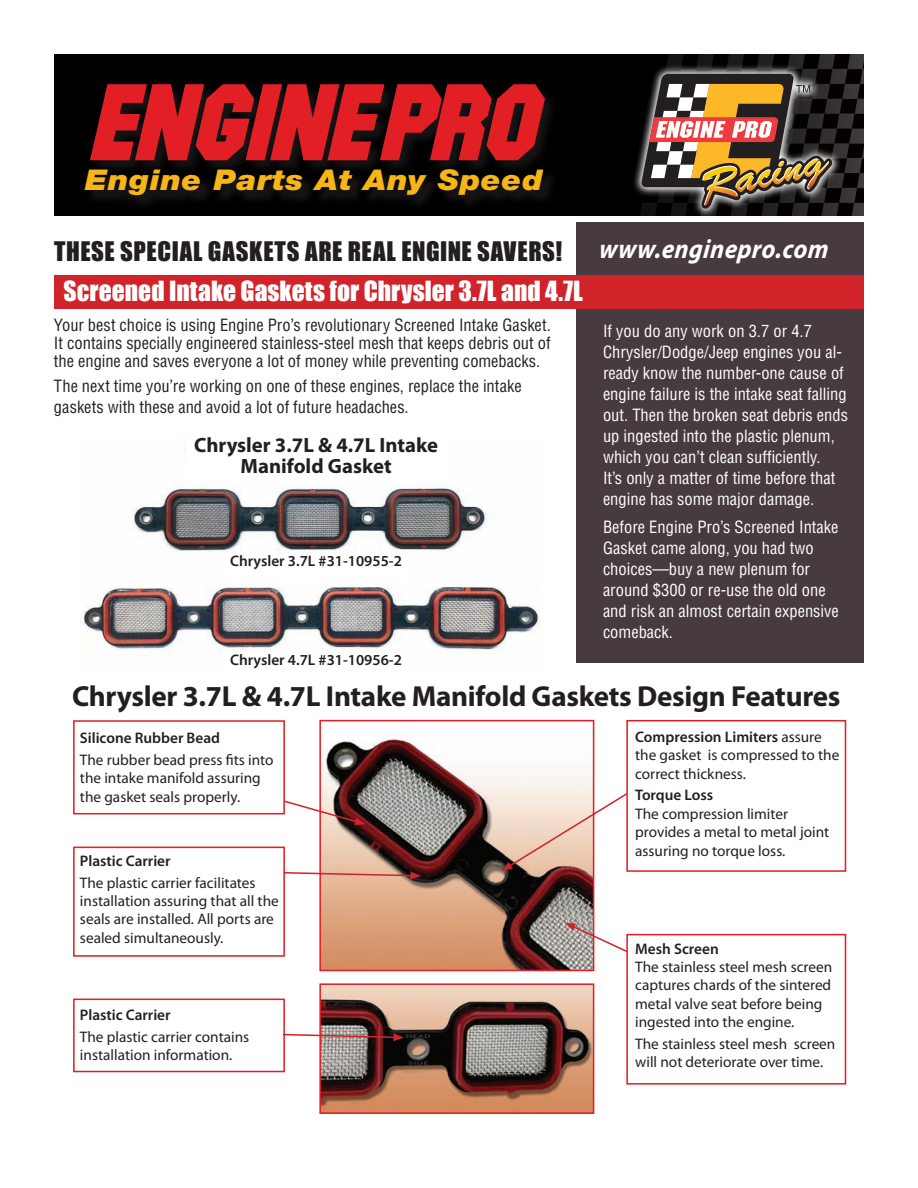
<style>
.page{position:relative;width:918px;height:1188px;background:#fff}
.page>*{position:absolute;margin:0;border:0;box-sizing:border-box;transform-origin:0 0}
.t1{font:italic 700 91.8px "Masheen";color:#e11f25;scale:.89 1}
.t2{font:700 29.1px "Myriad Pro";letter-spacing:-.01em;color:#231f20}
.t3{font:italic 900 28.65px "Helvetica Neue";letter-spacing:.02em;color:#f7b518;scale:1.11 1}
.t4{font:italic 700 27px "Myriad Pro";color:#fff;scale:.91 1}
.t5{font:25.5px "Impact";color:#fff}
.t6{font:24.75px "Impact";letter-spacing:.03em;color:#231f20}
.t7{font:700 20.7px/21.8px "Myriad Pro";color:#231f20;text-align:center}
.t8{font:condensed 16.5px/21px "Helvetica";color:#fff}
.t9{font:condensed 16.5px/18px "Helvetica";color:#231f20;text-align:justify}
.t10{font:15.3px/18.3px "Myriad Pro";color:#231f20}
.t11{font:600 15.3px "Myriad Pro";color:#231f20}
.s1{font-weight:600}
</style>
<div class="page">
<div style="left:576px;top:223px;width:288px;height:440px;background:#473a40"></div>
<div style="left:54px;top:55px;width:810px;height:160px;background:#000"></div>
<div style="left:89px;top:83px;width:469px;height:93px;background:#090808"></div>
<svg style="left:90px;top:84px;width:456px;height:78px"></svg>
<div style="left:83px;top:167px;width:474px;height:43px;background:#231f20;opacity:.65"></div>
<svg style="left:631px;top:149px;width:9px;height:67px"></svg>
<svg style="left:640px;top:54px;width:224px;height:162px"></svg>
<div style="left:54px;top:275px;width:810px;height:34px;background:#d1232a"></div>
<img style="left:83px;top:445px;width:457px;height:206px">
<div style="left:223px;top:555px;width:186px;height:27px;background:#fff"></div>
<div style="left:186px;top:436px;width:260px;height:46px;background:#fff"></div>
<div style="left:73px;top:720px;width:212px;height:94px;background:#fff;border:2px solid #e11f25"></div>
<div style="left:73px;top:847px;width:212px;height:110px;background:#fff;border:2px solid #e11f25"></div>
<div style="left:626px;top:720px;width:220px;height:152px;background:#fff;border:2px solid #e11f25"></div>
<div style="left:626px;top:934px;width:220px;height:151px;background:#fff;border:2px solid #e11f25"></div>
<div style="left:73px;top:999px;width:212px;height:73px;background:#fff;border:2px solid #e11f25"></div>
<img style="left:322px;top:735px;width:269px;height:233px">
<div style="left:319px;top:720px;width:275px;height:251px;border:2px solid #e11f25"></div>
<img style="left:322px;top:986px;width:269px;height:125px">
<div style="left:319px;top:983px;width:275px;height:131px;border:2px solid #e11f25"></div>
<svg style="left:502px;top:792px;width:127px;height:79px"></svg>
<svg style="left:283px;top:799px;width:83px;height:26px"></svg>
<svg style="left:282px;top:871px;width:139px;height:8px"></svg>
<svg style="left:282px;top:1033px;width:122px;height:8px"></svg>
<svg style="left:565px;top:923px;width:64px;height:30px"></svg>
<p class="t1" style="left:88px;top:70px;width:531px">ENGINEPRO</p>
<p class="t3" style="left:85px;top:163px;width:414px">Engine Parts At Any Speed</p>
<p class="t6" style="left:54px;top:232px;width:510px">THESE SPECIAL GASKETS ARE REAL ENGINE SAVERS!</p>
<p class="t4" style="left:599px;top:231px;width:256px">www.enginepro.com</p>
<p class="t5" style="left:64px;top:272px;width:521px">SCREENED INTAKE GASKETS FOR CHRYSLER 3.7L AND 4.7L</p>
<p class="t9" style="left:54px;top:316px;width:498px">Your best choice is using Engine Pro’s revolutionary Screened Intake Gasket.<br>It contains specially engineered stainless-steel mesh that keeps debris out of the engine and saves everyone a lot of money while preventing comebacks.</p>
<p class="t9" style="left:54px;top:375px;width:469px;line-height:21px">The next time you’re working on one of these engines, replace the intake gaskets with these and avoid a lot of future headaches.</p>
<p class="t7" style="left:194px;top:433px;width:245px">Chrysler 3.7L &amp; 4.7L Intake<br>Manifold Gasket</p>
<p class="t11" style="left:230px;top:552px;width:173px">Chrysler 3.7L #31-10955-2</p>
<p class="t11" style="left:230px;top:650px;width:173px">Chrysler 4.7L #31-10956-2</p>
<p class="t8" style="left:603px;top:321px;width:247px">If you do any work on 3.7 or 4.7<br>Chrysler/Dodge/Jeep engines you al&shy;ready know the number-one cause of engine failure is the intake seat falling out. Then the broken seat debris ends up ingested into the plastic plenum, which you can’t clean sufficiently.<br>It’s only a matter of time before that engine has some major damage.</p>
<p class="t8" style="left:603px;top:516px;width:237px">Before Engine Pro’s Screened Intake<br>Gasket came along, you had two choices—buy a new plenum for around $300 or re-use the old one and risk an almost certain expensive comeback.</p>
<p class="t2" style="left:72px;top:677px;width:770px">Chrysler 3.7L &amp; 4.7L Intake Manifold Gaskets Design Features</p>
<p class="t11" style="left:80px;top:728px;width:142px">Silicone Rubber Bead</p>
<p class="t10" style="left:80px;top:750px;width:195px">The rubber bead press fits into the intake manifold assuring the gasket seals properly.</p>
<p class="t11" style="left:80px;top:851px;width:92px">Plastic Carrier</p>
<p class="t10" style="left:80px;top:873px;width:200px">The plastic carrier facilitates installation assuring that all the seals are installed. All ports are sealed simultaneously.</p>
<p class="t11" style="left:80px;top:1005px;width:92px">Plastic Carrier</p>
<p class="t10" style="left:80px;top:1027px;width:171px">The plastic carrier contains installation information.</p>
<p class="t10" style="left:635px;top:727px;width:206px"><span class="s1">Compression Limiters</span> assure the gasket is compressed to the correct thickness.</p>
<p class="t10" style="left:635px;top:786px;width:196px"><span class="s1">Torque Loss<br></span>The compression limiter provides a metal to metal joint assuring no torque loss.</p>
<p class="t10" style="left:635px;top:939px;width:199px"><span class="s1">Mesh Screen<br></span>The stainless steel mesh screen captures chards of the sintered metal valve seat before being ingested into the engine.</p>
<p class="t10" style="left:635px;top:1035px;width:202px">The stainless steel mesh screen will not deteriorate over time.</p>
</div>
